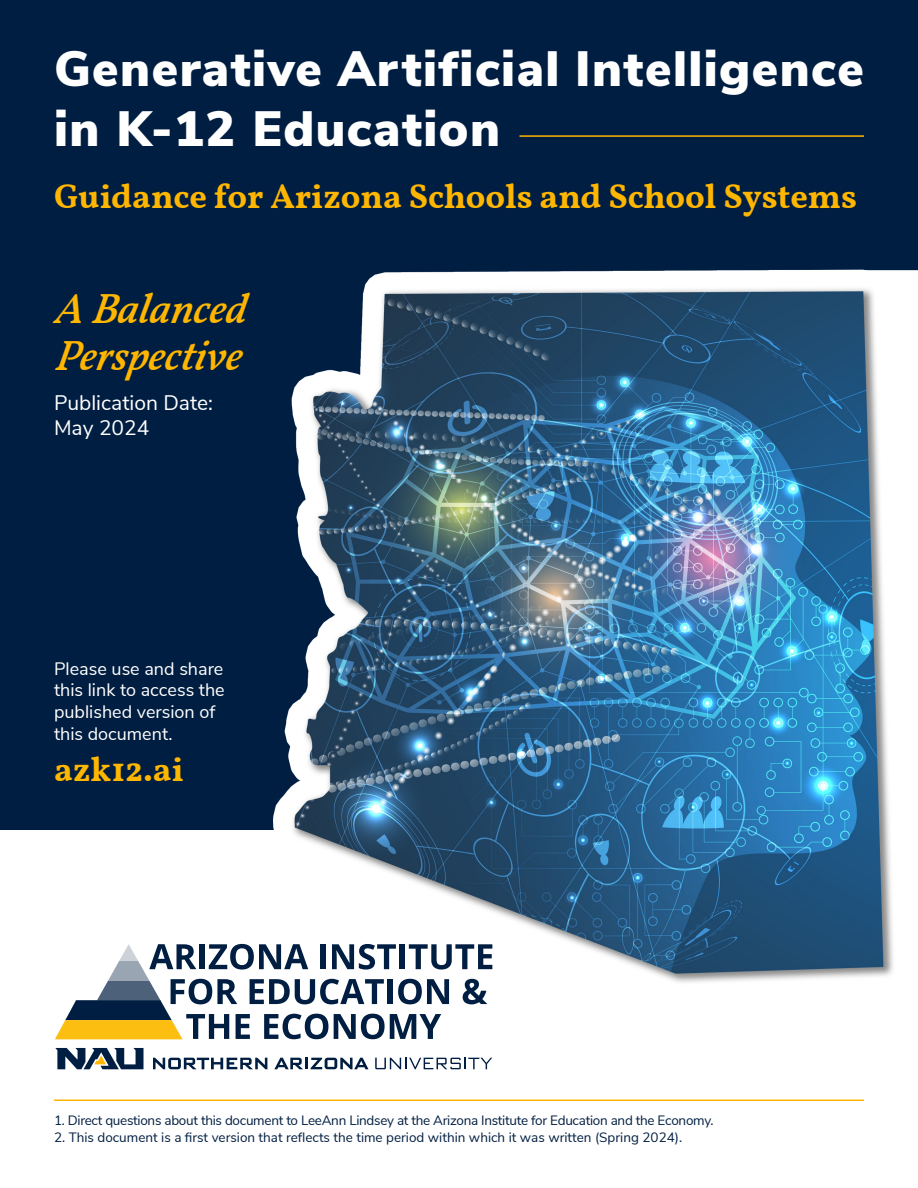
<style>
.page{position:relative;width:918px;height:1188px;background:#fff}
.page>*{position:absolute;margin:0;border:0;box-sizing:border-box;transform-origin:0 0}
.SideBox{font:900 49.5px "Nunito Sans";letter-spacing:.03em;color:#fff}
.SideBox-2{font:italic 500 42px/46.5px "Vollkorn";color:#ffb600}
.SideBox-3{font:700 34.5px "Vollkorn";color:#ffb600}
.SideBox-4{font:21px "Nunito Sans";color:#fff}
.SideBox-5{font:18px/21.6px "Nunito Sans";color:#fff}
.SideBox-6{font:13.5px "Nunito Sans";letter-spacing:-.02em;color:#001e41}
.SideBox-7{font:13.5px "Nunito Sans";color:#001e41}
</style>
<div class="page">
<div style="left:0;top:0;width:918px;height:829px;background:#001e41"></div>
<img style="left:252px;top:269px;width:641px;height:771px">
<svg style="left:183px;top:944px;width:13px;height:25px"></svg>
<div style="left:200px;top:944px;width:5px;height:25px;background:#001e41"></div>
<svg style="left:209px;top:944px;width:99px;height:26px"></svg>
<div style="left:320px;top:944px;width:6px;height:25px;background:#001e41"></div>
<svg style="left:332px;top:944px;width:64px;height:26px"></svg>
<div style="left:400px;top:944px;width:5px;height:25px;background:#001e41"></div>
<svg style="left:409px;top:944px;width:83px;height:26px"></svg>
<svg style="left:463px;top:979px;width:24px;height:25px"></svg>
<svg style="left:55px;top:979px;width:394px;height:60px"></svg>
<svg style="left:55px;top:981px;width:128px;height:19px"></svg>
<svg style="left:55px;top:961px;width:128px;height:20px"></svg>
<svg style="left:119px;top:944px;width:64px;height:17px"></svg>
<svg style="left:153px;top:1058px;width:114px;height:11px"></svg>
<svg style="left:274px;top:1058px;width:95px;height:11px"></svg>
<svg style="left:375px;top:1058px;width:117px;height:11px"></svg>
<svg style="left:55px;top:1048px;width:89px;height:21px"></svg>
<svg style="left:828px;top:270px;width:90px;height:564px;background:#8cb1ca"></svg>
<hr style="left:519px;top:135px;width:345px;height:2px;background:#ffb600">
<hr style="left:54px;top:1100px;width:810px;height:1px;background:#ffb600">
<p class="SideBox" style="left:54px;top:32px;width:812px">Generative Artificial Intelligence</p>
<p class="SideBox" style="left:54px;top:92px;width:448px">in K-12 Education</p>
<p class="SideBox-3" style="left:54px;top:170px;width:805px">Guidance for Arizona Schools and School Systems</p>
<p class="SideBox-2" style="left:54px;top:283px;width:203px">A Balanced<br>Perspective</p>
<p class="SideBox-4" style="left:54px;top:387px;width:161px">Publication Date:</p>
<p class="SideBox-4" style="left:54px;top:412px;width:97px">May 2024</p>
<p class="SideBox-5" style="left:54px;top:657px;width:172px">Please use and share this link to access the published version of this document.</p>
<p class="SideBox-3" style="left:54px;top:743px;width:131px">azk12.ai</p>
<p class="SideBox-6" style="left:54px;top:1111px;width:661px">1. Direct questions about this document to LeeAnn Lindsey at the Arizona Institute for Education and the Economy.</p>
<p class="SideBox-7" style="left:54px;top:1127px;width:630px">2. This document is a first version that reflects the time period within which it was written (Spring 2024).</p>
</div>
